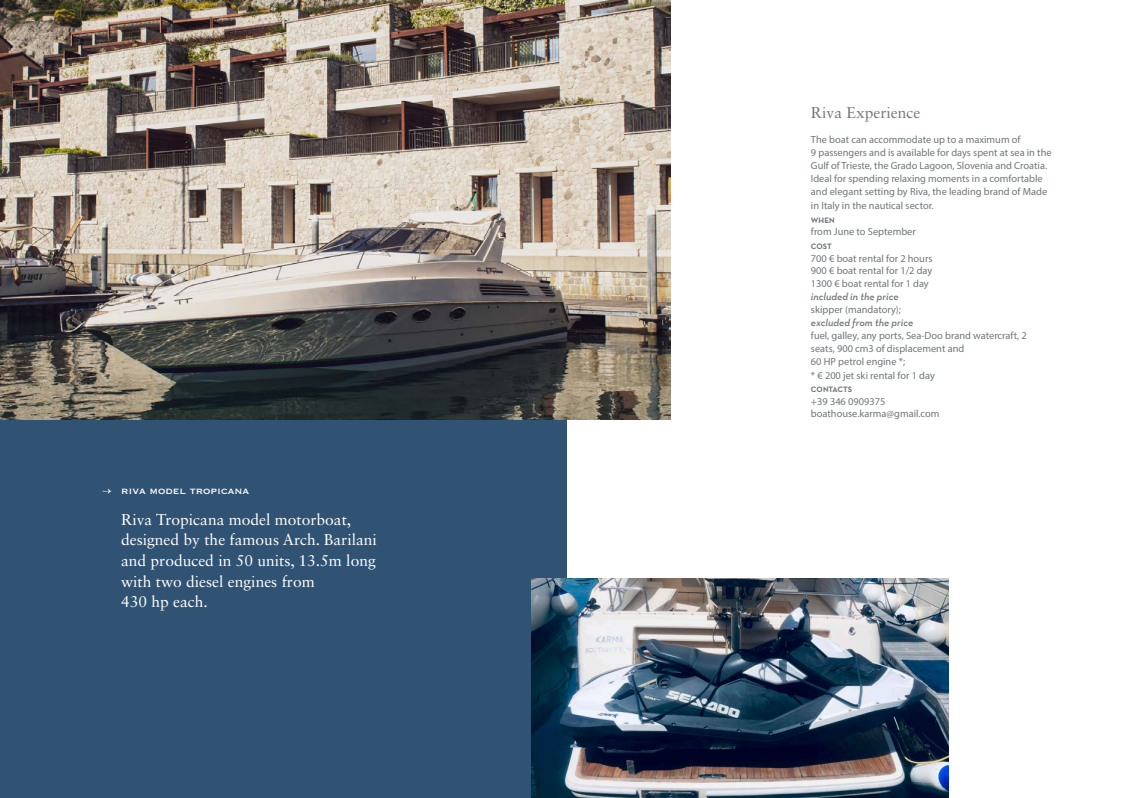
<style>
.page{position:relative;width:1134px;height:798px;background:#fff}
.page>*{position:absolute;margin:0;border:0;box-sizing:border-box;transform-origin:0 0}
.t1{font:15.62px/20.5px "Sabon LT Std";color:#fff}
.t2{font:15.62px "Sabon LT Std";color:#717679}
.t3{font:12px "Copperplate Gothic Std 31 BC";color:#fff}
.t4{font:10.38px/13.2px "Myriad Pro";color:#717679}
.t5{font:italic 600 10.38px "Neutra Text";color:#717679}
.t6{font:700 8px "Neutra Text";letter-spacing:-.005em;color:#717679}
</style>
<div class="page">
<div style="left:0;top:0;width:567px;height:797px;background:#315373"></div>
<svg style="left:103px;top:488px;width:9px;height:6px"></svg>
<img style="left:0;top:0;width:670px;height:419px">
<img style="left:531px;top:578px;width:417px;height:219px">
<p class="t3" style="left:121px;top:485px;width:130px">riva model tropicana</p>
<h1 class="t1" style="left:121px;top:509px;width:257px">Riva Tropicana model motorboat, designed by the famous Arch. Barilani and produced in 50 units, 13.5m long with two diesel engines from<br>430 hp each.</h1>
<h1 class="t2" style="left:811px;top:103px;width:111px">Riva Experience</h1>
<p class="t4" style="left:811px;top:132px;width:242px">The boat can accommodate up to a maximum of<br>9 passengers and is available for days spent at sea in the Gulf of Trieste, the Grado Lagoon, Slovenia and Croatia.<br>Ideal for spending relaxing moments in a comfortable and elegant setting by Riva, the leading brand of Made in Italy in the nautical sector.</p>
<p class="t6" style="left:811px;top:215px;width:25px">WHEN</p>
<p class="t4" style="left:811px;top:225px;width:106px">from June to September</p>
<p class="t6" style="left:811px;top:241px;width:22px">COST</p>
<p class="t4" style="left:811px;top:252px;width:123px;line-height:12.5px;text-align:justify">700 € boat rental for 2 hours 900 € boat rental for 1/2 day 1300 € boat rental for 1 day</p>
<p class="t5" style="left:811px;top:292px;width:89px">included in the price</p>
<p class="t4" style="left:811px;top:302px;width:92px">skipper (mandatory);</p>
<p class="t5" style="left:811px;top:318px;width:104px">excluded from the price</p>
<p class="t4" style="left:811px;top:329px;width:217px">fuel, galley, any ports, Sea-Doo brand watercraft, 2 seats, 900 cm3 of displacement and<br>60 HP petrol engine *;<br>* € 200 jet ski rental for 1 day</p>
<p class="t6" style="left:811px;top:384px;width:43px">CONTACTS</p>
<p class="t4" style="left:811px;top:395px;width:130px;line-height:12.5px">+39 346 0909375 boathouse.karma@gmail.com</p>
</div>
